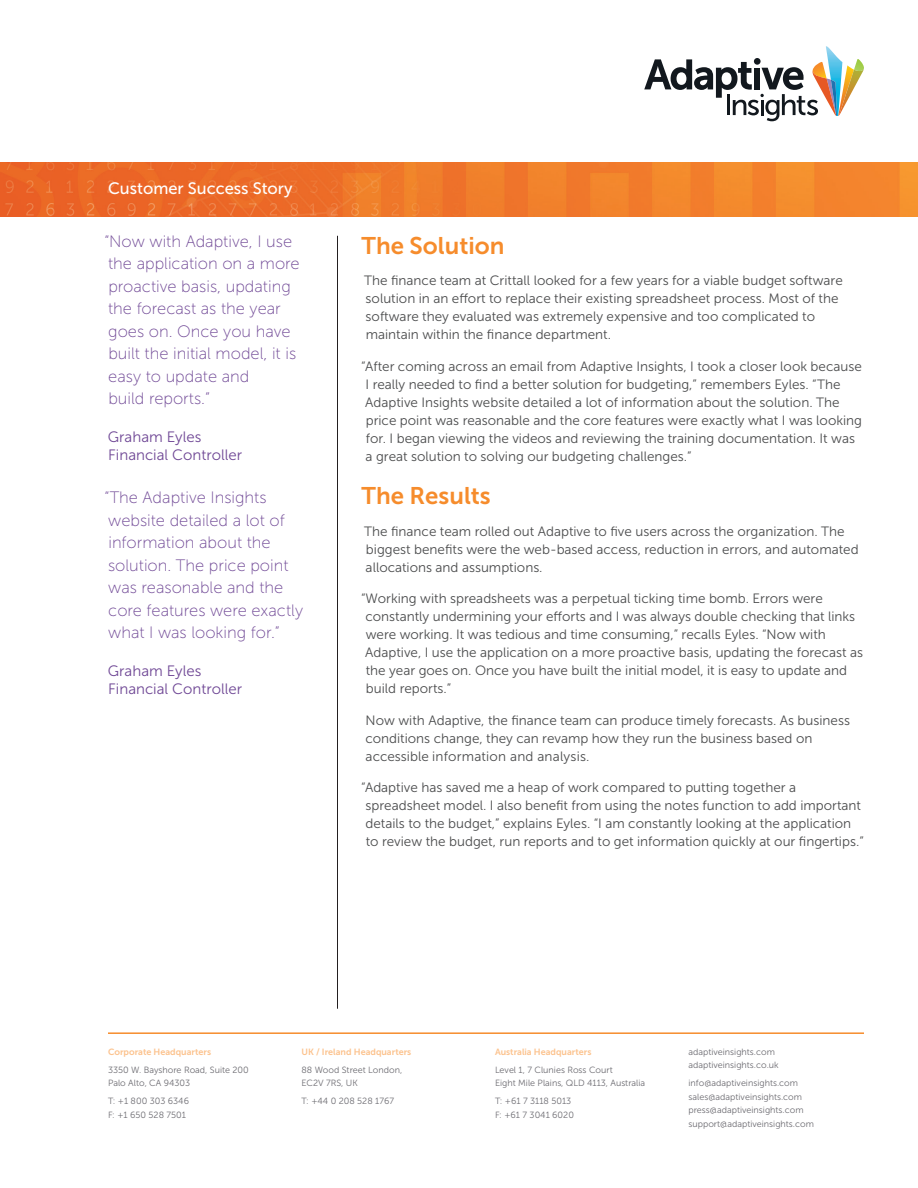
<style>
.page{position:relative;width:918px;height:1188px;background:#fff}
.page>*{position:absolute;margin:0;border:0;box-sizing:border-box;transform-origin:0 0}
.t1{font:24px "Museo Sans 700";color:#f68c2c}
.t2{font:16.5px/22.5px "Museo Sans 100";color:#6f4795}
.t3{font:16.5px "Museo Sans 500";color:#fff}
.t4{font:15px/18px "Museo Sans 300";color:#6f4795}
.t5{font:13.5px/18px "Museo Sans 300";color:#4b4c4d}
.t6{font:9px/13.5px "Museo Sans 300";color:#6c6b71}
.t7{font:9px "Museo Sans 700";color:#fcc28d}
</style>
<div class="page">
<img style="left:0;top:162px;width:918px;height:55px">
<hr style="left:108px;top:1032px;width:756px;height:2px;background:#f68c2c">
<svg style="left:644px;top:46px;width:220px;height:75px"></svg>
<hr style="left:337px;top:236px;width:1px;height:773px;background:#231f20">
<p class="t3" style="left:108px;top:179px;width:186px">Customer Success Story</p>
<p class="t2" style="left:104px;top:230px;width:197px">“Now with Adaptive, I use the application on a more proactive basis, updating the forecast as the year goes on. Once you have built the initial model, it is easy to update and<br>build reports.”</p>
<p class="t4" style="left:108px;top:428px;width:136px">Graham Eyles<br>Financial Controller</p>
<p class="t2" style="left:104px;top:486px;width:200px">“The Adaptive Insights website detailed a lot of information about the solution. The price point was reasonable and the core features were exactly what I was looking for.”</p>
<p class="t4" style="left:108px;top:662px;width:136px">Graham Eyles<br>Financial Controller</p>
<h1 class="t1" style="left:362px;top:232px;width:144px">The Solution</h1>
<p class="t5" style="left:364px;top:272px;width:480px">The finance team at Crittall looked for a few years for a viable budget software solution in an effort to replace their existing spreadsheet process. Most of the software they evaluated was extremely expensive and too complicated to maintain within the finance department.</p>
<p class="t5" style="left:365px;top:357px;width:499px;text-indent:-4px">“After coming across an email from Adaptive Insights, I took a closer look because I really needed to find a better solution for budgeting,” remembers Eyles. “The Adaptive Insights website detailed a lot of information about the solution. The price point was reasonable and the core features were exactly what I was looking for. I began viewing the videos and reviewing the training documentation. It was a great solution to solving our budgeting challenges.”</p>
<h1 class="t1" style="left:362px;top:483px;width:131px">The Results</h1>
<p class="t5" style="left:364px;top:522px;width:496px">The finance team rolled out Adaptive to five users across the organization. The biggest benefits were the web-based access, reduction in errors, and automated allocations and assumptions.</p>
<p class="t5" style="left:365px;top:590px;width:499px;text-indent:-4px">“Working with spreadsheets was a perpetual ticking time bomb. Errors were constantly undermining your efforts and I was always double checking that links were working. It was tedious and time consuming,” recalls Eyles. “Now with Adaptive, I use the application on a more proactive basis, updating the forecast as the year goes on. Once you have built the initial model, it is easy to update and build reports.”</p>
<p class="t5" style="left:365px;top:711px;width:486px">Now with Adaptive, the finance team can produce timely forecasts. As business conditions change, they can revamp how they run the business based on accessible information and analysis.</p>
<p class="t5" style="left:366px;top:779px;width:500px;text-indent:-4px">“Adaptive has saved me a heap of work compared to putting together a spreadsheet model. I also benefit from using the notes function to add important details to the budget,” explains Eyles. “I am constantly looking at the application to review the budget, run reports and to get information quickly at our fingertips.”</p>
<p class="t7" style="left:108px;top:1047px;width:105px">Corporate Headquarters</p>
<p class="t6" style="left:108px;top:1063px;width:142px">3350 W. Bayshore Road, Suite 200<br>Palo Alto, CA 94303</p>
<p class="t6" style="left:108px;top:1095px;width:83px">T: +1 800 303 6346<br>F: +1 650 528 7501</p>
<p class="t7" style="left:302px;top:1047px;width:111px">UK / Ireland Headquarters</p>
<p class="t6" style="left:302px;top:1063px;width:102px">88 Wood Street London,<br>EC2V 7RS, UK</p>
<p class="t6" style="left:302px;top:1095px;width:94px">T: +44 0 208 528 1767</p>
<p class="t7" style="left:495px;top:1047px;width:98px">Australia Headquarters</p>
<p class="t6" style="left:495px;top:1063px;width:152px">Level 1, 7 Clunies Ross Court<br>Eight Mile Plains, QLD 4113, Australia</p>
<p class="t6" style="left:495px;top:1095px;width:80px">T: +61 7 3118 5013<br>F: +61 7 3041 6020</p>
<p class="t6" style="left:688px;top:1045px;width:92px">adaptiveinsights.com adaptiveinsights.co.uk</p>
<p class="t6" style="left:688px;top:1077px;width:127px">info@adaptiveinsights.com sales@adaptiveinsights.com press@adaptiveinsights.com support@adaptiveinsights.com</p>
</div>
